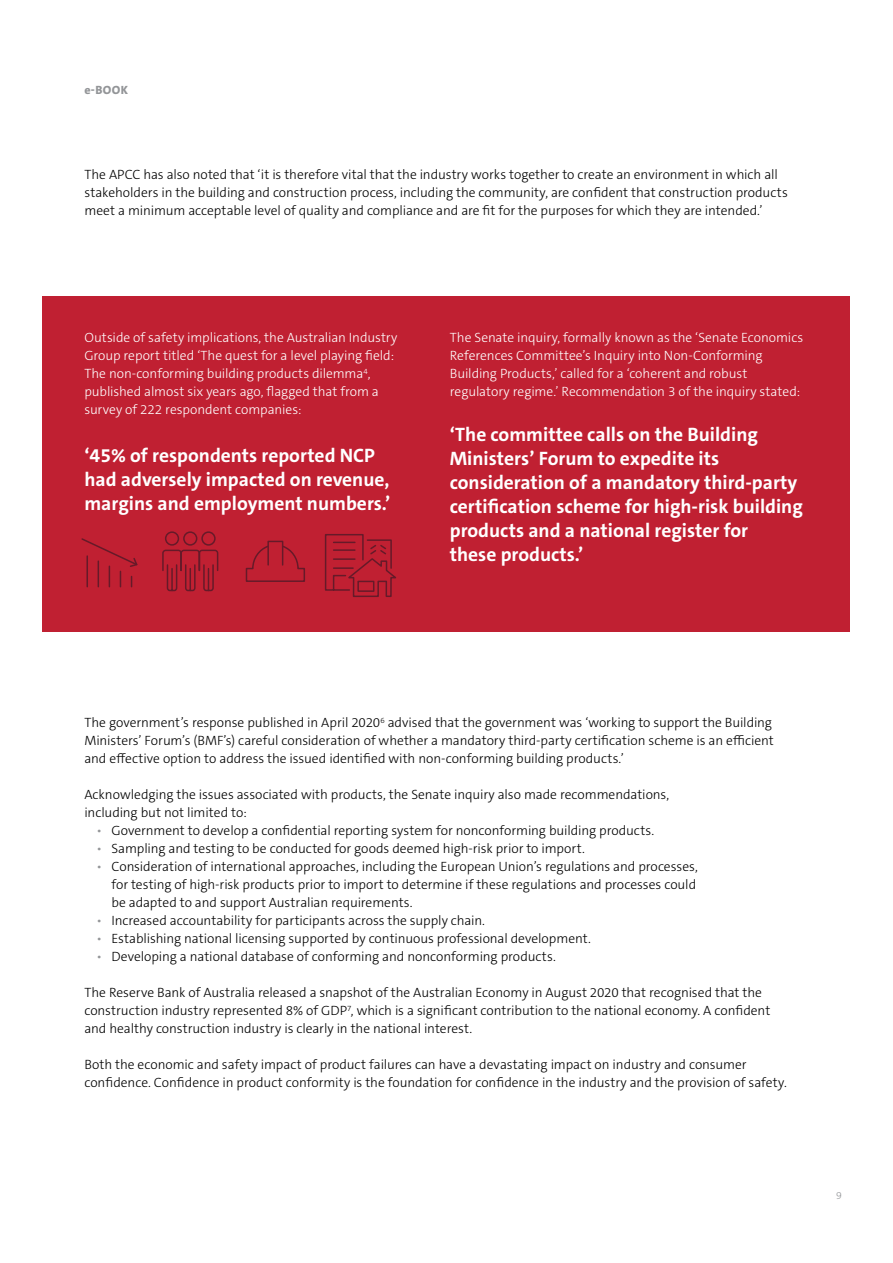
<style>
.page{position:relative;width:893px;height:1263px;background:#fff}
.page>*{position:absolute;margin:0;border:0;box-sizing:border-box;transform-origin:0 0}
.t1{font:700 19.5px/24px "The Sans C5";color:#fff}
.t2{font:300 13.5px/18px "The Sans C5";letter-spacing:-.005em;color:#000}
.t3{font:300 13.5px/18px "The Sans C5";letter-spacing:-.005em;color:#fff}
.t4{font:800 12px "The Sans C5";color:#939598}
.t5{font:300 10.5px "The Sans C5";color:#939598}
.s1{color:#939598}
</style>
<div class="page">
<div style="left:43px;top:296px;width:807px;height:335px;background:#c02032"></div>
<svg style="left:81px;top:538px;width:57px;height:49px"></svg>
<svg style="left:162px;top:531px;width:57px;height:61px"></svg>
<svg style="left:245px;top:544px;width:60px;height:38px"></svg>
<div style="left:267px;top:541px;width:16px;height:25px;border:2px solid #661a29"></div>
<svg style="left:324px;top:534px;width:72px;height:63px"></svg>
<p class="t4" style="left:84px;top:82px;width:45px">e-BOOK</p>
<p class="t2" style="left:84px;top:166px;width:705px">The APCC has also noted that ‘it is therefore vital that the industry works together to create an environment in which all stakeholders in the building and construction process, including the community, are confident that construction products meet a minimum acceptable level of quality and compliance and are fit for the purposes for which they are intended.’</p>
<p class="t3" style="left:84px;top:329px;width:315px">Outside of safety implications, the Australian Industry Group report titled ‘The quest for a level playing field:<br>The non-conforming building products dilemma<sup>4</sup>, published almost six years ago, flagged that from a survey of 222 respondent companies:</p>
<h1 class="t1" style="left:84px;top:444px;width:308px">‘45% of respondents reported NCP had adversely impacted on revenue, margins and employment numbers.’</h1>
<p class="t3" style="left:450px;top:329px;width:355px">The Senate inquiry, formally known as the ‘Senate Economics References Committee’s Inquiry into Non-Conforming Building Products,’ called for a ‘coherent and robust regulatory regime.’ Recommendation 3 of the inquiry stated:</p>
<h1 class="t1" style="left:450px;top:423px;width:355px">‘The committee calls on the Building Ministers’ Forum to expedite its consideration of a mandatory third-party certification scheme for high-risk building products and a national register for<br>these products.’</h1>
<p class="t2" style="left:84px;top:714px;width:691px">The government’s response published in April 2020<sup>6</sup> advised that the government was ‘working to support the Building<br>Ministers’ Forum’s (BMF’s) careful consideration of whether a mandatory third-party certification scheme is an efficient and effective option to address the issued identified with non-conforming building products.’</p>
<p class="t2" style="left:84px;top:786px;width:586px">Acknowledging the issues associated with products, the Senate inquiry also made recommendations, including but not limited to:</p>
<p class="t2" style="left:96px;top:822px;width:559px"><span class="s1">•</span> Government to develop a confidential reporting system for nonconforming building products.</p>
<p class="t2" style="left:96px;top:840px;width:490px"><span class="s1">•</span> Sampling and testing to be conducted for goods deemed high-risk prior to import.</p>
<p class="t2" style="left:111px;top:858px;width:588px;text-indent:-15px"><span class="s1">•</span> Consideration of international approaches, including the European Union’s regulations and processes, for testing of high-risk products prior to import to determine if these regulations and processes could be adapted to and support Australian requirements.</p>
<p class="t2" style="left:96px;top:912px;width:390px"><span class="s1">•</span> Increased accountability for participants across the supply chain.</p>
<p class="t2" style="left:96px;top:930px;width:496px"><span class="s1">•</span> Establishing national licensing supported by continuous professional development.</p>
<p class="t2" style="left:96px;top:948px;width:461px"><span class="s1">•</span> Developing a national database of conforming and nonconforming products.</p>
<p class="t2" style="left:84px;top:984px;width:687px">The Reserve Bank of Australia released a snapshot of the Australian Economy in August 2020 that recognised that the construction industry represented 8% of GDP<sup>7</sup>, which is a significant contribution to the national economy. A confident and healthy construction industry is clearly in the national interest.</p>
<p class="t2" style="left:84px;top:1056px;width:704px">Both the economic and safety impact of product failures can have a devastating impact on industry and consumer confidence. Confidence in product conformity is the foundation for confidence in the industry and the provision of safety.</p>
<p class="t5" style="left:836px;top:1189px;width:7px">9</p>
</div>
